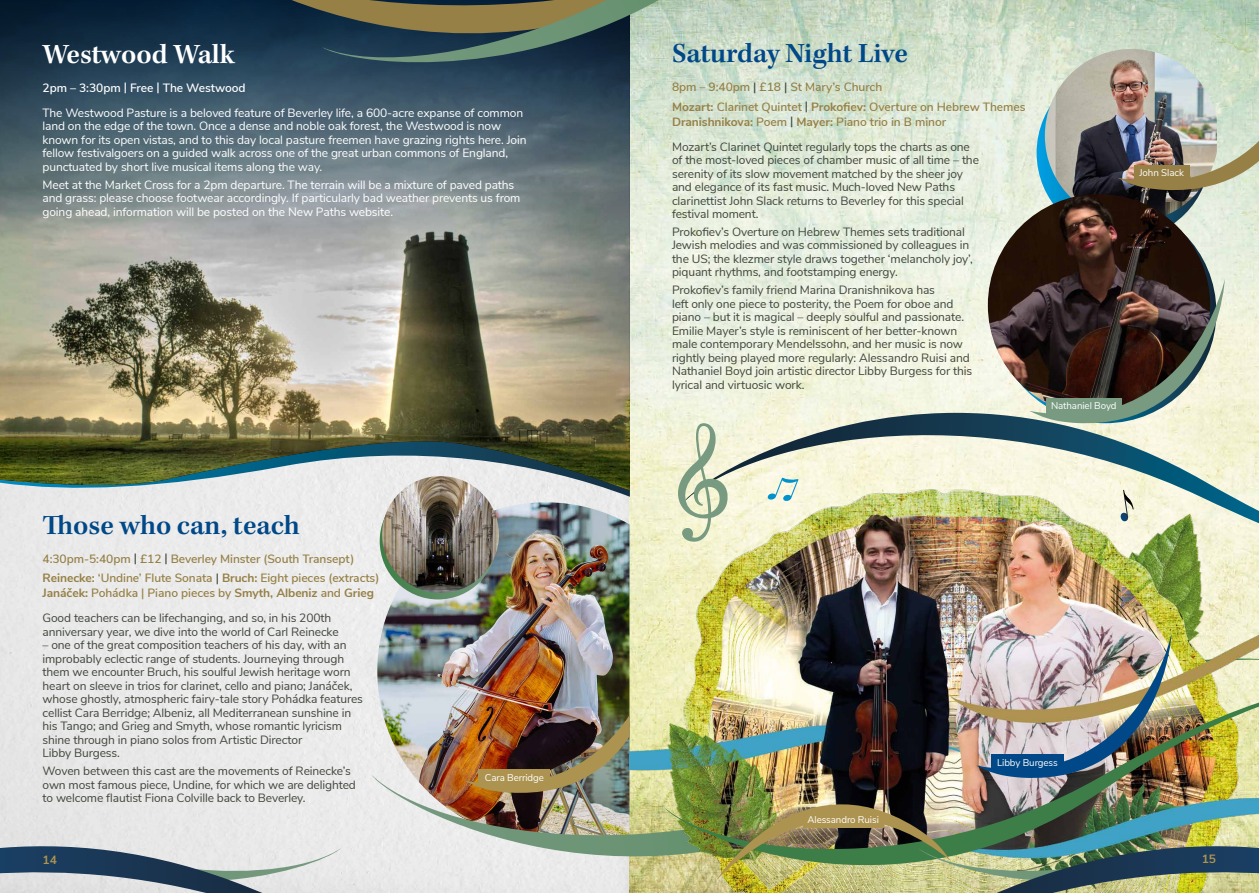
<style>
.page{position:relative;width:1259px;height:893px;background:#fff}
.page>*{position:absolute;margin:0;border:0;box-sizing:border-box;transform-origin:0 0}
.t1{font:600 28.5px "Kepler Std";letter-spacing:-.005em;color:#004887}
.t2{font:600 28.5px "Kepler Std";color:#fff}
.t3{font:12px/13.5px "Nunito Sans";letter-spacing:-.01em;color:#40463b}
.t4{font:12px/13.5px "Nunito Sans";letter-spacing:-.01em;color:#fff}
.t5{font:600 12px/19.2px "Nunito Sans";letter-spacing:-.005em;color:#968046}
.t6{font:700 12px "Nunito Sans";letter-spacing:-.005em;color:#968046}
.t7{font:600 12px "Nunito Sans";letter-spacing:-.005em;color:#fff}
.t8{font:700 12px "Nunito Sans";color:#ad9350}
.t9{font:9.75px "Nunito Sans";letter-spacing:-.01em;color:#fff}
.s1{color:#40463b}
.s2{font-weight:700}
.s3{font-weight:600}
</style>
<div class="page">
<div style="left:0;top:0;width:629px;height:893px;background:#eaeaea"></div>
<img style="left:630px;top:0;width:629px;height:484px">
<img style="left:1045px;top:49px;width:171px;height:173px">
<svg style="left:682px;top:389px;width:577px;height:95px;background:#cbd3c4"></svg>
<svg style="left:672px;top:422px;width:58px;height:62px;background:#d7dec4"></svg>
<img style="left:988px;top:194px;width:222px;height:222px;border-radius:111px">
<img style="left:378px;top:502px;width:251px;height:156px">
<svg style="left:380px;top:483px;width:116px;height:116px"></svg>
<img style="left:0;top:87px;width:630px;height:404px">
<svg style="left:0;top:0;width:629px;height:240px;background:#5a6c76"></svg>
<svg style="left:237px;top:0;width:422px;height:87px;background:#445757"></svg>
<img style="left:372px;top:658px;width:257px;height:235px">
<img style="left:382px;top:476px;width:117px;height:117px;border-radius:58px">
<img style="left:629px;top:484px;width:630px;height:409px">
<img style="left:663px;top:675px;width:52px;height:218px">
<svg style="left:1029px;top:279px;width:196px;height:162px;background:#5e5851"></svg>
<img style="left:1117px;top:46px;width:142px;height:161px">
<div style="left:1046px;top:398px;width:75px;height:17px;background:#779a81"></div>
<div style="left:1134px;top:165px;width:55px;height:17px;background:#968046"></div>
<img style="left:463px;top:715px;width:166px;height:82px">
<div style="left:479px;top:770px;width:71px;height:15px;background:#ad9350"></div>
<img style="left:715px;top:634px;width:544px;height:259px">
<svg style="left:0;top:841px;width:341px;height:52px"></svg>
<h1 class="t2" style="left:43px;top:38px;width:194px">Westwood Walk</h1>
<p class="t7" style="left:43px;top:79px;width:204px">2pm – 3:30pm | Free | The Westwood</p>
<p class="t4" style="left:43px;top:105px;width:485px">The Westwood Pasture is a beloved feature of Beverley life, a 600-acre expanse of common land on the edge of the town. Once a dense and noble oak forest, the Westwood is now known for its open vistas, and to this day local pasture freemen have grazing rights here. Join fellow festivalgoers on a guided walk across one of the great urban commons of England, punctuated by short live musical items along the way.</p>
<p class="t4" style="left:43px;top:177px;width:479px">Meet at the Market Cross for a 2pm departure. The terrain will be a mixture of paved paths and grass: please choose footwear accordingly. If particularly bad weather prevents us from going ahead, information will be posted on the New Paths website.</p>
<h1 class="t1" style="left:43px;top:509px;width:259px">Those who can, teach</h1>
<p class="t5" style="left:43px;top:549px;width:338px">4:30pm-5:40pm <span class="s1">|</span> £12 <span class="s1">|</span> Beverley Minster (South Transept)<br><span class="s2">Reinecke:</span> ‘Undine’ Flute Sonata <span class="s1">|</span> <span class="s2">Bruch:</span> Eight pieces (extracts)</p>
<p class="t6" style="left:43px;top:584px;width:333px">Janáček: <span class="s3">Pohádka | Piano pieces by</span> Smyth, Albeniz <span class="s3">and</span> Grieg</p>
<p class="t3" style="left:43px;top:611px;width:298px">Good teachers can be lifechanging, and so, in his 200th anniversary year, we dive into the world of Carl Reinecke</p>
<p class="t3" style="left:43px;top:638px;width:322px">– one of the great composition teachers of his day, with an improbably eclectic range of students. Journeying through them we encounter Bruch, his soulful Jewish heritage worn heart on sleeve in trios for clarinet, cello and piano; Janáček, whose ghostly, atmospheric fairy-tale story Pohádka features cellist Cara Berridge; Albeniz, all Mediterranean sunshine in his Tango; and Grieg and Smyth, whose romantic lyricism shine through in piano solos from Artistic Director<br>Libby Burgess.</p>
<p class="t3" style="left:43px;top:763px;width:315px">Woven between this cast are the movements of Reinecke’s own most famous piece, Undine, for which we are delighted to welcome flautist Fiona Colville back to Beverley.</p>
<p class="t9" style="left:485px;top:770px;width:60px">Cara Berridge</p>
<h1 class="t1" style="left:672px;top:37px;width:237px">Saturday Night Live</h1>
<p class="t5" style="left:672px;top:77px;width:355px">8pm – 9:40pm <span class="s1">|</span> £18 <span class="s1">|</span> St Mary’s Church<br><span class="s2">Mozart:</span> Clarinet Quintet <span class="s1">|</span> <span class="s2">Prokofiev:</span> Overture on Hebrew Themes</p>
<p class="t5" style="left:672px;top:111px;width:276px"><span class="s2">Dranishnikova:</span> Poem <span class="s1">|</span> <span class="s2">Mayer:</span> Piano trio in B minor</p>
<p class="t3" style="left:672px;top:139px;width:308px">Mozart’s Clarinet Quintet regularly tops the charts as one of the most-loved pieces of chamber music of all time – the serenity of its slow movement matched by the sheer joy and elegance of its fast music. Much-loved New Paths clarinettist John Slack returns to Beverley for this special festival moment.</p>
<p class="t3" style="left:672px;top:224px;width:302px">Prokofiev’s Overture on Hebrew Themes sets traditional Jewish melodies and was commissioned by colleagues in the US; the klezmer style draws together ‘melancholy joy’, piquant rhythms, and footstamping energy.</p>
<p class="t3" style="left:672px;top:282px;width:302px">Prokofiev’s family friend Marina Dranishnikova has<br>left only one piece to posterity, the Poem for oboe and piano – but it is magical – deeply soulful and passionate.<br>Emilie Mayer’s style is reminiscent of her better-known male contemporary Mendelssohn, and her music is now rightly being played more regularly: Alessandro Ruisi and Nathaniel Boyd join artistic director Libby Burgess for this lyrical and virtuosic work.</p>
<p class="t9" style="left:1139px;top:166px;width:46px">John Slack</p>
<p class="t9" style="left:1051px;top:399px;width:67px">Nathaniel Boyd</p>
<p class="t9" style="left:807px;top:813px;width:73px">Alessandro Ruisi</p>
<p class="t9" style="left:997px;top:755px;width:62px">Libby Burgess</p>
<p class="t8" style="left:43px;top:851px;width:16px">14</p>
<p class="t8" style="left:1201px;top:850px;width:16px">15</p>
</div>
